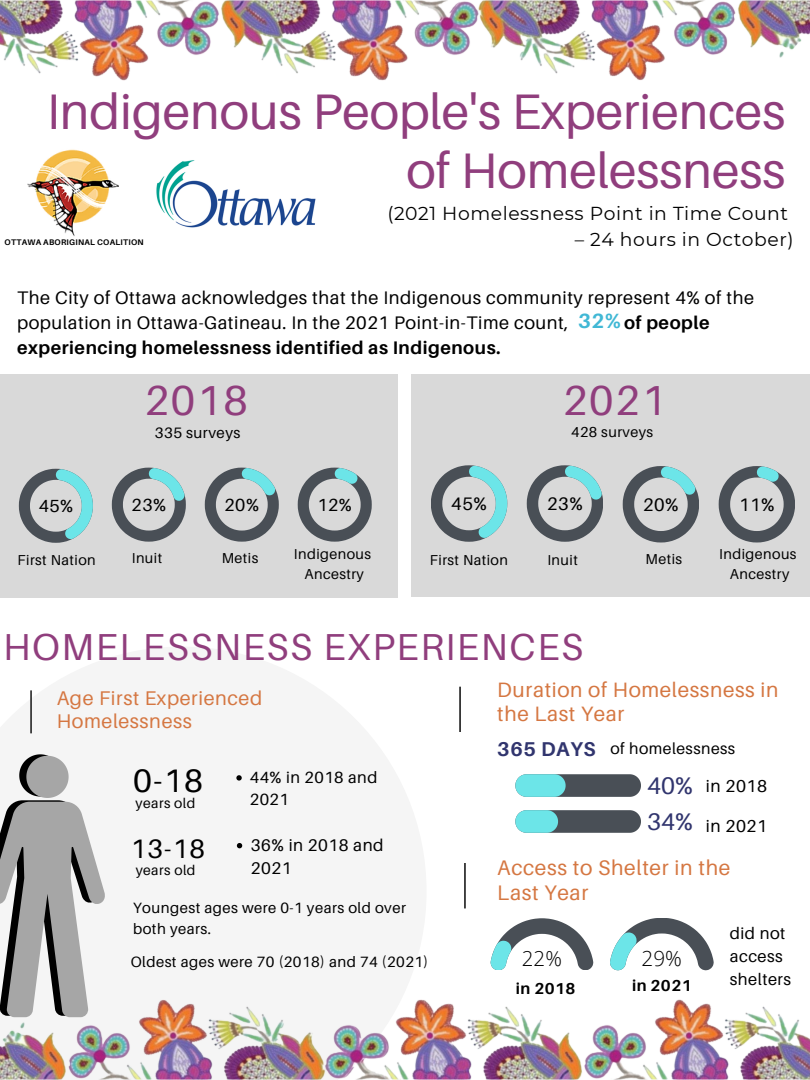
<style>
.page{position:relative;width:810px;height:1080px;background:#fff}
.page>*{position:absolute;margin:0;border:0;box-sizing:border-box;transform-origin:0 0}
.t1{font:49.94px/59.1px "Aileron";color:#903e7d;text-align:right}
.t2{font:41.94px "Aileron";letter-spacing:.045em;color:#903e7d}
.t3{font:37.56px "Aileron";letter-spacing:.045em;color:#903e7d}
.t4{font:32.56px "Aileron";color:#000}
.t5{font:26.69px "Aileron";color:#000}
.t6{font:26px "Aileron";letter-spacing:.045em;color:#000}
.t7{font:24.06px/35.9px "Aileron";color:#31356e}
.t8{font:21.06px/24.3px "Aileron";letter-spacing:.03em;color:#d57742}
.t9{font:20.81px/23.8px "Aileron";letter-spacing:.03em;color:#d57742}
.t10{font:300 20.75px "Open Sans";color:#000}
.t11{font:700 20.62px "Aileron";color:#41b8d5}
.t12{font:300 20.56px "Open Sans";color:#000}
.t13{font:700 20px "Aileron";letter-spacing:.03em;color:#31356e}
.t14{font:19.81px/22.9px "Aileron";letter-spacing:.03em;color:#d57742}
.t15{font:18.75px "Montserrat";letter-spacing:.03em;color:#000}
.t16{font:18.19px/25.3px "Aileron";letter-spacing:.03em;color:#000}
.t17{font:700 18.19px "Aileron";letter-spacing:.03em;color:#000}
.t18{font:18.12px "Aileron";letter-spacing:.03em;color:#000}
.t19{font:17.56px "Aileron";letter-spacing:.03em;color:#000}
.t20{font:17.25px "Aileron";letter-spacing:.03em;color:#000}
.t21{font:16.88px/23.4px "Aileron";letter-spacing:.03em;color:#000}
.t22{font:16.56px/22.8px "Aileron";letter-spacing:.03em;color:#000}
.t23{font:16.25px/22.4px "Aileron";letter-spacing:.03em;color:#000}
.t24{font:15.88px "Aileron";letter-spacing:.03em;color:#000}
.t25{font:700 15.88px "Aileron";letter-spacing:.03em;color:#000}
.t26{font:15.06px "Aileron";letter-spacing:.03em;color:#000}
.t27{font:14.94px/20.4px "Aileron";letter-spacing:.03em;color:#000}
.t28{font:14.44px "Aileron";letter-spacing:.03em;color:#000}
.t29{font:14.38px/19.7px "Aileron";letter-spacing:.03em;color:#000;text-align:center}
.t30{font:13.94px "Aileron";letter-spacing:.03em;color:#000}
.t31{font:700 8.12px "Aileron";letter-spacing:.03em;color:#000}
</style>
<div class="page">
<div style="left:0;top:374px;width:398px;height:224px;background:#d9d9d9"></div>
<svg style="left:30px;top:690px;width:2px;height:43px"></svg>
<svg style="left:459px;top:687px;width:2px;height:45px"></svg>
<img style="left:0;top:0;width:810px;height:81px">
<img style="left:0;top:999px;width:810px;height:81px">
<img style="left:27px;top:149px;width:91px;height:87px">
<img style="left:156px;top:160px;width:160px;height:68px">
<svg style="left:19px;top:469px;width:74px;height:74px"></svg>
<svg style="left:112px;top:468px;width:74px;height:74px"></svg>
<svg style="left:205px;top:468px;width:74px;height:74px"></svg>
<div style="left:411px;top:374px;width:399px;height:223px;background:#d9d9d9"></div>
<svg style="left:431px;top:465px;width:76px;height:77px"></svg>
<svg style="left:527px;top:465px;width:76px;height:77px"></svg>
<svg style="left:623px;top:466px;width:76px;height:77px"></svg>
<svg style="left:298px;top:468px;width:74px;height:74px"></svg>
<svg style="left:719px;top:466px;width:76px;height:77px"></svg>
<svg style="left:464px;top:863px;width:2px;height:45px"></svg>
<svg style="left:515px;top:774px;width:126px;height:23px;background:#5e8d92"></svg>
<svg style="left:515px;top:810px;width:126px;height:23px;background:#5c8489"></svg>
<svg style="left:0;top:754px;width:105px;height:263px"></svg>
<svg style="left:236px;top:775px;width:6px;height:6px"></svg>
<svg style="left:237px;top:843px;width:5px;height:5px"></svg>
<svg style="left:491px;top:918px;width:102px;height:52px"></svg>
<svg style="left:610px;top:918px;width:104px;height:52px"></svg>
<h1 class="t1" style="left:47px;top:81px;width:740px">Indigenous People's Experiences of Homelessness</h1>
<h3 class="t6" style="left:341px;top:196px;width:440px">2018/2021 POINT-IN-TIME COUNT</h3>
<p class="t15" style="left:387px;top:202px;width:402px">(2021 Homelessness Point in Time Count</p>
<p class="t31" style="left:5px;top:237px;width:141px">OTTAWA ABORIGINAL COALITION</p>
<p class="t15" style="left:575px;top:228px;width:220px">– 24 hours in October)</p>
<p class="t16" style="left:17px;top:284px;width:739px">The City of Ottawa acknowledges that the Indigenous community represent 4% of the population in Ottawa-Gatineau. In the 2021 Point-in-Time count,</p>
<p class="t11" style="left:578px;top:308px;width:44px">32%</p>
<p class="t17" style="left:624px;top:311px;width:87px">of people</p>
<p class="t17" style="left:17px;top:337px;width:485px">experiencing homelessness identified as Indigenous.</p>
<h2 class="t2" style="left:145px;top:374px;width:104px">2018</h2>
<h2 class="t2" style="left:563px;top:374px;width:104px">2021</h2>
<p class="t26" style="left:155px;top:423px;width:87px">335 surveys</p>
<p class="t28" style="left:571px;top:423px;width:83px">428 surveys</p>
<p class="t19" style="left:39px;top:495px;width:36px">45%</p>
<p class="t19" style="left:132px;top:494px;width:36px">23%</p>
<p class="t19" style="left:225px;top:494px;width:36px">20%</p>
<p class="t19" style="left:318px;top:494px;width:36px">12%</p>
<p class="t18" style="left:451px;top:493px;width:37px">45%</p>
<p class="t18" style="left:547px;top:493px;width:37px">23%</p>
<p class="t18" style="left:643px;top:493px;width:37px">20%</p>
<p class="t18" style="left:739px;top:493px;width:37px">11%</p>
<p class="t29" style="left:18px;top:550px;width:80px">First Nation</p>
<p class="t29" style="left:132px;top:548px;width:32px">Inuit</p>
<p class="t29" style="left:222px;top:548px;width:38px">Metis</p>
<p class="t29" style="left:294px;top:544px;width:79px">Indigenous<br>Ancestry</p>
<p class="t29" style="left:719px;top:544px;width:79px">Indigenous<br>Ancestry</p>
<p class="t29" style="left:430px;top:550px;width:80px">First Nation</p>
<p class="t29" style="left:547px;top:550px;width:32px">Inuit</p>
<p class="t29" style="left:646px;top:548px;width:38px">Metis</p>
<h3 class="t3" style="left:3px;top:624px;width:581px">HOMELESSNESS EXPERIENCES</h3>
<p class="t14" style="left:57px;top:686px;width:207px">Age First Experienced<br>Homelessness</p>
<p class="t9" style="left:497px;top:677px;width:283px">Duration of Homelessness in the Last Year</p>
<h3 class="t4" style="left:133px;top:761px;width:71px">0-18</h3>
<p class="t30" style="left:136px;top:794px;width:61px">years old</p>
<p class="t23" style="left:250px;top:766px;width:129px">44% in 2018 and<br>2021</p>
<p class="t13" style="left:497px;top:737px;width:100px">365 DAYS</p>
<p class="t24" style="left:610px;top:739px;width:126px">of homelessness</p>
<p class="t20" style="left:706px;top:776px;width:63px">in 2018</p>
<p class="t20" style="left:706px;top:815px;width:63px">in 2021</p>
<h3 class="t7" style="left:647px;top:767px;width:47px">40%<br>34%</h3>
<h3 class="t5" style="left:131px;top:832px;width:76px">13-18</h3>
<p class="t30" style="left:136px;top:861px;width:61px">years old</p>
<p class="t21" style="left:251px;top:833px;width:134px">36% in 2018 and<br>2021</p>
<p class="t8" style="left:497px;top:855px;width:235px">Access to Shelter in the<br>Last Year</p>
<p class="t27" style="left:133px;top:897px;width:274px">Youngest ages were 0-1 years old over both years.</p>
<p class="t27" style="left:131px;top:951px;width:299px">Oldest ages were 70 (2018) and 74 (2021)</p>
<p class="t12" style="left:522px;top:944px;width:41px">22%</p>
<p class="t10" style="left:642px;top:944px;width:42px">29%</p>
<p class="t25" style="left:516px;top:978px;width:61px">in 2018</p>
<p class="t25" style="left:632px;top:975px;width:61px">in 2021</p>
<p class="t22" style="left:730px;top:922px;width:63px">did not access shelters</p>
</div>
